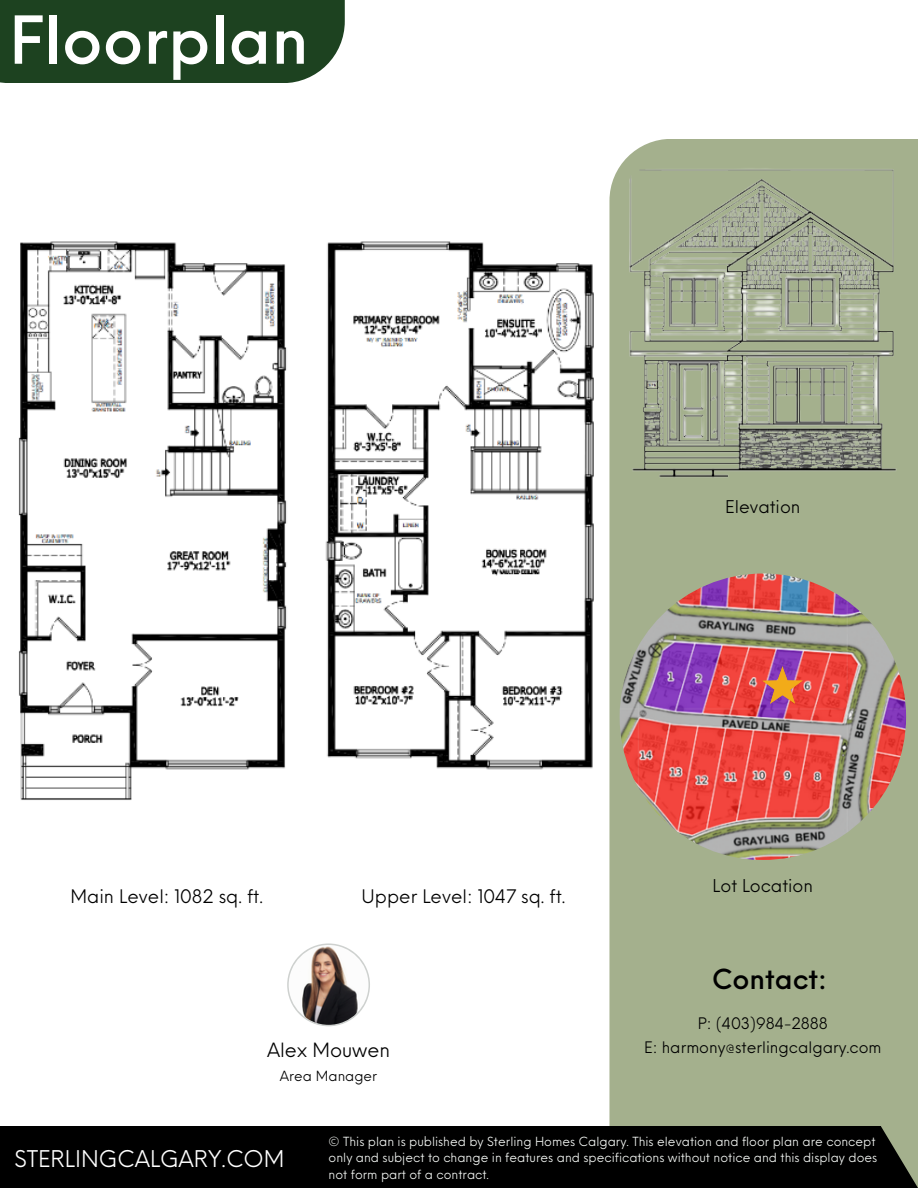
<style>
.page{position:relative;width:918px;height:1188px;background:#fff}
.page>*{position:absolute;margin:0;border:0;box-sizing:border-box;transform-origin:0 0}
.t1{font:500 64.5px "Neue Einstellung";color:#fff}
.t2{font:500 27px "Neue Einstellung";color:#000}
.t3{font:22.5px "Neue Einstellung";color:#fff}
.t4{font:19.2px "Neue Einstellung";color:#000}
.t5{font:18.3px "Neue Einstellung";color:#000}
.t6{font:17.25px "Neue Einstellung";color:#000}
.t7{font:15.6px/24.8px "Neue Einstellung";color:#000;text-align:center}
.t8{font:13.65px "Neue Einstellung";color:#000}
.t9{font:12.3px/16.4px "Neue Einstellung";color:#f6f9f6}
</style>
<div class="page">
<div style="left:609px;top:139px;width:309px;height:1049px;background:#a4b08d"></div>
<div style="left:0;top:1126px;width:881px;height:62px;background:#000"></div>
<svg style="left:881px;top:1126px;width:37px;height:62px"></svg>
<div style="left:0;top:0;width:345px;height:83px;background:#1d4220"></div>
<img style="left:620px;top:574px;width:286px;height:286px;border-radius:50%">
<img style="left:763px;top:666px;width:39px;height:38px">
<svg style="left:287px;top:943px;width:83px;height:83px"></svg>
<img style="left:18px;top:241px;width:576px;height:559px">
<img style="left:629px;top:168px;width:268px;height:310px">
<p class="t1" style="left:9px;top:-18px;width:301px">Floorplan</p>
<h4 class="t6" style="left:725px;top:492px;width:77px">Elevation</h4>
<h4 class="t5" style="left:70px;top:880px;width:194px">Main Level: 1082 sq. ft.</h4>
<h4 class="t5" style="left:362px;top:880px;width:205px">Upper Level: 1047 sq. ft.</h4>
<h5 class="t4" style="left:267px;top:1033px;width:125px">Alex Mouwen</h5>
<h5 class="t8" style="left:280px;top:1063px;width:99px">Area Manager</h5>
<p class="t6" style="left:713px;top:870px;width:102px">Lot Location</p>
<h2 class="t2" style="left:712px;top:955px;width:117px">Contact:</h2>
<p class="t7" style="left:644px;top:1009px;width:239px">P: (403)984-2888<br>E: harmony@sterlingcalgary.com</p>
<p class="t3" style="left:14px;top:1139px;width:272px">STERLINGCALGARY.COM</p>
<h4 class="t9" style="left:329px;top:1132px;width:550px">© This plan is published by Sterling Homes Calgary. This elevation and floor plan are concept only and subject to change in features and specifications without notice and this display does not form part of a contract.</h4>
</div>
